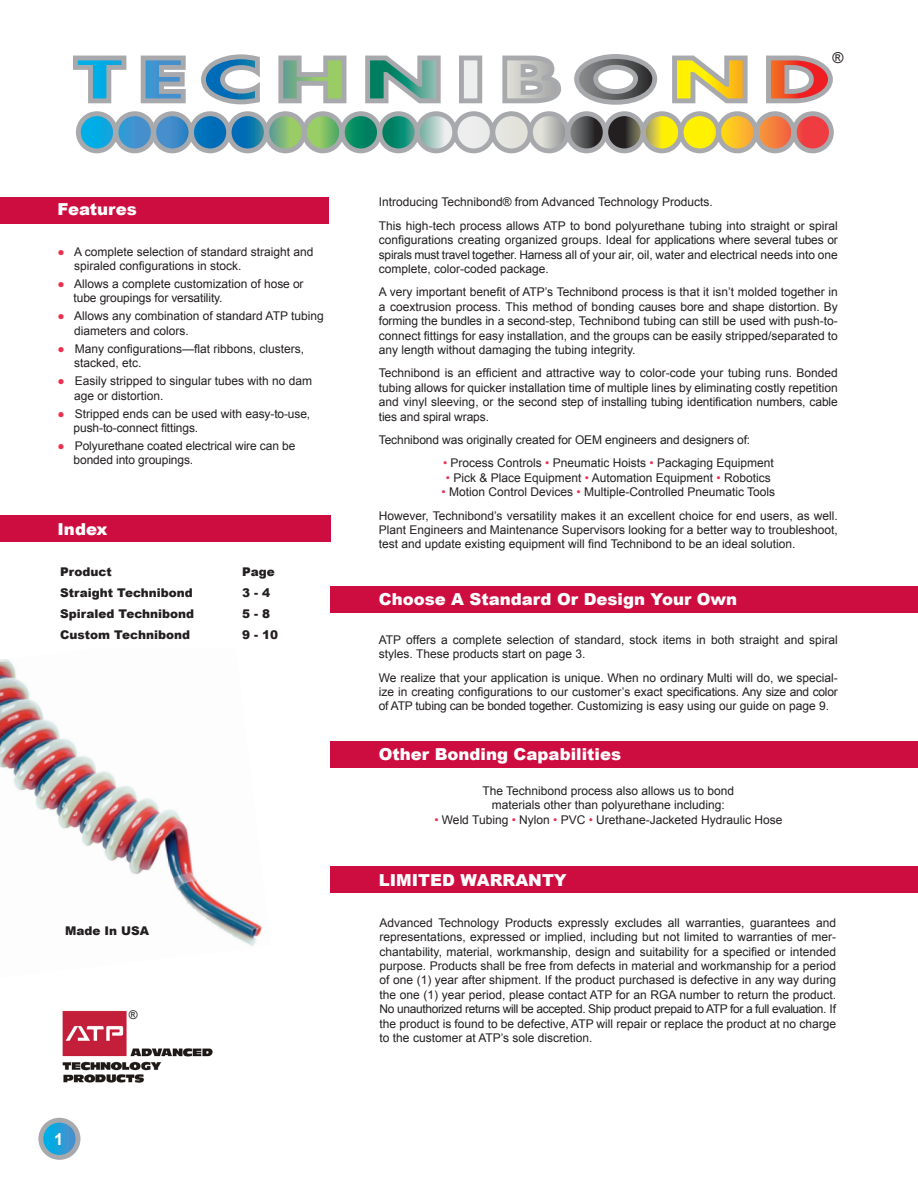
<style>
.page{position:relative;width:918px;height:1188px;background:#fff}
.page>*{position:absolute;margin:0;border:0;box-sizing:border-box;transform-origin:0 0}
.t1{font:900 16.5px "Arial";color:#fff}
.t2{font:700 16.5px "Arial";color:#fff}
.t3{font:15px "Arial";color:#231f20}
.t4{font:12px/14.4px "Arial";color:#231f20}
.t5{font:900 12px "Arial";color:#231f20}
.s1{color:#ee2e4e}
</style>
<div class="page">
<svg style="left:41px;top:1120px;width:37px;height:37px"></svg>
<div style="left:38px;top:1118px;width:42px;height:42px;border:5px solid #a8a9ad;border-radius:50%"></div>
<img style="left:0;top:659px;width:262px;height:287px">
<svg style="left:73px;top:54px;width:761px;height:100px"></svg>
<div style="left:0;top:197px;width:329px;height:27px;background:#cd0d40"></div>
<div style="left:0;top:515px;width:330px;height:27px;background:#cd0d40"></div>
<div style="left:330px;top:586px;width:588px;height:27px;background:#cd0d40"></div>
<div style="left:330px;top:741px;width:588px;height:27px;background:#cd0d40"></div>
<img style="left:62px;top:1010px;width:151px;height:73px">
<div style="left:330px;top:866px;width:588px;height:27px;background:#cd0d40"></div>
<p class="t1" style="left:58px;top:197px;width:81px">Features</p>
<p class="t4" style="left:74px;top:244px;width:241px;text-indent:-17px"><span class="s1">●</span> A complete selection of standard straight and spiraled configurations in stock.</p>
<p class="t4" style="left:74px;top:277px;width:231px;text-indent:-16px"><span class="s1">●</span> Allows a complete customization of hose or tube groupings for versatility.</p>
<p class="t4" style="left:74px;top:309px;width:251px;text-indent:-17px"><span class="s1">●</span> Allows any combination of standard ATP tubing diameters and colors.</p>
<p class="t4" style="left:74px;top:341px;width:231px;text-indent:-17px"><span class="s1">●</span> Many configurations—flat ribbons, clusters, stacked, etc.</p>
<p class="t4" style="left:74px;top:374px;width:240px;text-indent:-17px"><span class="s1">●</span> Easily stripped to singular tubes with no dam age or distortion.</p>
<p class="t4" style="left:74px;top:406px;width:238px;text-indent:-16px"><span class="s1">●</span> Stripped ends can be used with easy-to-use, push-to-connect fittings.</p>
<p class="t4" style="left:74px;top:439px;width:223px;text-indent:-16px"><span class="s1">●</span> Polyurethane coated electrical wire can be bonded into groupings.</p>
<p class="t1" style="left:58px;top:518px;width:52px">Index</p>
<p class="t5" style="left:60px;top:563px;width:53px">Product</p>
<p class="t5" style="left:242px;top:563px;width:34px">Page</p>
<p class="t5" style="left:60px;top:584px;width:134px">Straight Technibond</p>
<p class="t5" style="left:242px;top:584px;width:29px">3 - 4</p>
<p class="t5" style="left:60px;top:605px;width:135px">Spiraled Technibond</p>
<p class="t5" style="left:242px;top:605px;width:29px">5 - 8</p>
<p class="t5" style="left:60px;top:626px;width:131px">Custom Technibond</p>
<p class="t5" style="left:242px;top:626px;width:37px">9 - 10</p>
<p class="t5" style="left:65px;top:922px;width:86px">Made In USA</p>
<p class="t2" style="left:54px;top:1129px;width:11px">1</p>
<p class="t4" style="left:129px;top:1008px;width:10px">®</p>
<p class="t3" style="left:832px;top:48px;width:13px">®</p>
<p class="t4" style="left:379px;top:195px;width:335px">Introducing Technibond® from Advanced Technology Products.</p>
<p class="t4" style="left:379px;top:218px;width:461px;text-align:justify">This high-tech process allows ATP to bond polyurethane tubing into straight or spiral configurations creating organized groups. Ideal for applications where several tubes or spirals must travel together. Harness all of your air, oil, water and electrical needs into one complete, color-coded package.</p>
<p class="t4" style="left:379px;top:285px;width:460px;text-align:justify">A very important benefit of ATP’s Technibond process is that it isn’t molded together in a coextrusion process. This method of bonding causes bore and shape distortion. By forming the bundles in a second-step, Technibond tubing can still be used with push-to&shy;connect fittings for easy installation, and the groups can be easily stripped/separated to any length without damaging the tubing integrity.</p>
<p class="t4" style="left:379px;top:366px;width:460px;text-align:justify">Technibond is an efficient and attractive way to color-code your tubing runs. Bonded tubing allows for quicker installation time of multiple lines by eliminating costly repetition and vinyl sleeving, or the second step of installing tubing identification numbers, cable ties and spiral wraps.</p>
<p class="t4" style="left:379px;top:433px;width:373px">Technibond was originally created for OEM engineers and designers of:</p>
<p class="t4" style="left:443px;top:456px;width:332px"><span class="s1">•</span> Process Controls <span class="s1">•</span> Pneumatic Hoists <span class="s1">•</span> Packaging Equipment</p>
<p class="t4" style="left:446px;top:470px;width:326px"><span class="s1">•</span> Pick &amp; Place Equipment <span class="s1">•</span> Automation Equipment <span class="s1">•</span> Robotics</p>
<p class="t4" style="left:442px;top:485px;width:335px"><span class="s1">•</span> Motion Control Devices <span class="s1">•</span> Multiple-Controlled Pneumatic Tools</p>
<p class="t4" style="left:379px;top:508px;width:460px;text-align:justify">However, Technibond’s versatility makes it an excellent choice for end users, as well.<br>Plant Engineers and Maintenance Supervisors looking for a better way to troubleshoot, test and update existing equipment will find Technibond to be an ideal solution.</p>
<p class="t1" style="left:379px;top:587px;width:360px">Choose A Standard Or Design Your Own</p>
<p class="t4" style="left:379px;top:632px;width:460px">ATP offers a complete selection of standard, stock items in both straight and spiral styles. These products start on page 3.</p>
<p class="t4" style="left:379px;top:670px;width:460px;text-align:justify">We realize that your application is unique. When no ordinary Multi will do, we special&shy;ize in creating configurations to our customer’s exact specifications. Any size and color of ATP tubing can be bonded together. Customizing is easy using our guide on page 9.</p>
<p class="t1" style="left:379px;top:742px;width:244px">Other Bonding Capabilities</p>
<p class="t4" style="left:482px;top:784px;width:253px">The Technibond process also allows us to bond</p>
<p class="t4" style="left:492px;top:798px;width:234px">materials other than polyurethane including:</p>
<p class="t4" style="left:434px;top:812px;width:350px"><span class="s1">•</span> Weld Tubing <span class="s1">•</span> Nylon <span class="s1">•</span> PVC <span class="s1">•</span> Urethane-Jacketed Hydraulic Hose</p>
<p class="t1" style="left:379px;top:868px;width:189px">LIMITED WARRANTY</p>
<p class="t4" style="left:380px;top:915px;width:458px;text-align:justify">Advanced Technology Products expressly excludes all warranties, guarantees and representations, expressed or implied, including but not limited to warranties of mer&shy;chantability, material, workmanship, design and suitability for a specified or intended purpose. Products shall be free from defects in material and workmanship for a period of one (1) year after shipment. If the product purchased is defective in any way during the one (1) year period, please contact ATP for an RGA number to return the product.<br>No unauthorized returns will be accepted. Ship product prepaid to ATP for a full evaluation. If the product is found to be defective, ATP will repair or replace the product at no charge to the customer at ATP’s sole discretion.</p>
</div>
